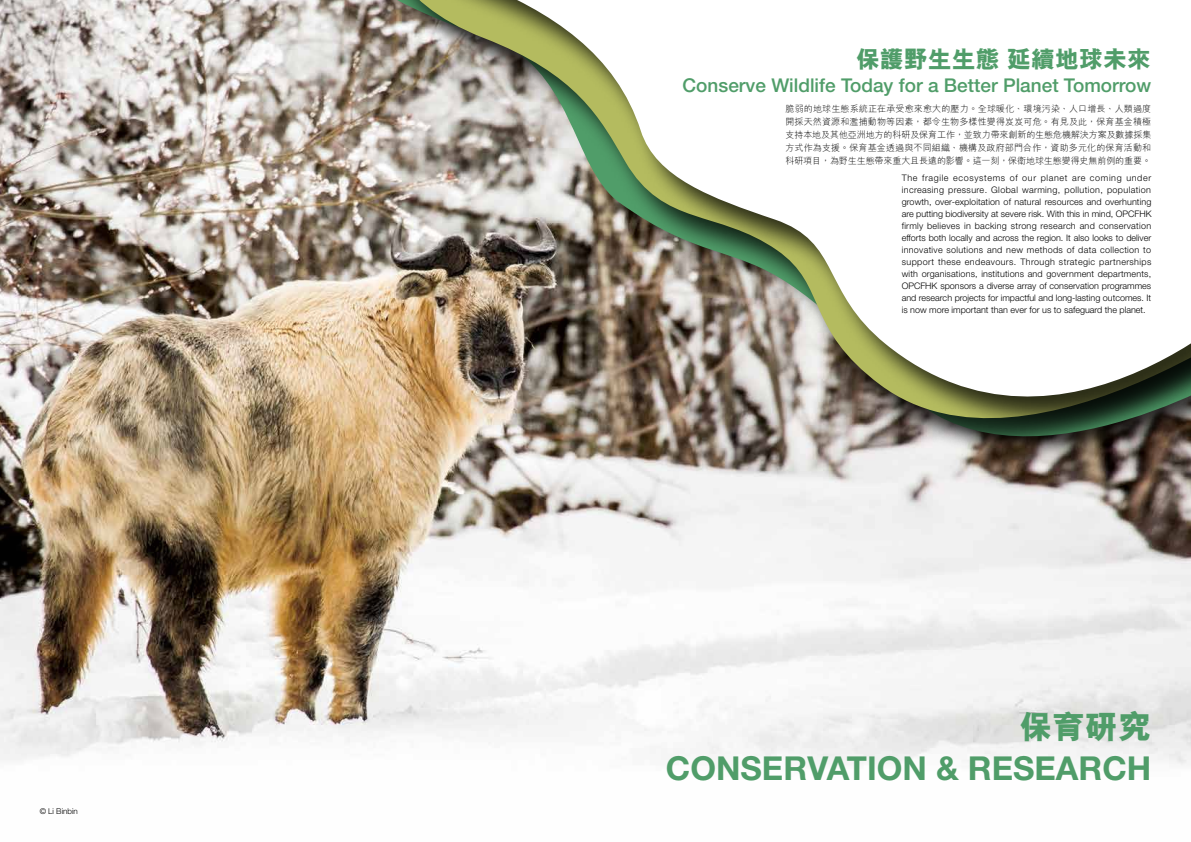
<style>
.page{position:relative;width:1191px;height:842px;background:#fff}
.page>*{position:absolute;margin:0;border:0;box-sizing:border-box;transform-origin:0 0}
.t1{font:700 33px "Helvetica Neue LT Std";color:#509d69}
.t2{font:800 33px "M Hei HK";color:#509d69}
.t3{font:800 24px "M Hei HK";color:#509d69}
.t4{font:500 19px "Helvetica Neue LT Std";color:#509d69}
.t5{font:300 9px/12px "Helvetica Neue LT Std";color:#000;text-align:justify}
.t6{font:300 9px/13px "M Hei HK";letter-spacing:-.01em;color:#000;text-align:justify}
.t7{font:300 8px "Helvetica Neue LT Std";color:#000}
</style>
<div class="page">
<img style="left:0;top:0;width:1191px;height:765px">
<img style="left:307px;top:0;width:884px;height:501px">
<img style="left:349px;top:0;width:842px;height:488px">
<p class="t7" style="left:40px;top:806px;width:40px">© Li Binbin</p>
<h2 class="t3" style="left:855px;top:43px;width:297px">保護野生生態 延續地球未來</h2>
<h3 class="t4" style="left:682px;top:74px;width:470px">Conserve Wildlife Today for a Better Planet Tomorrow</h3>
<p class="t6" style="left:785px;top:102px;width:367px">脆弱的地球生態系統正在承受愈來愈大的壓力。全球暖化、環境污染、人口增長、人類過度開採天然資源和濫捕動物等因素，都令生物多樣性變得岌岌可危。有見及此，保育基金積極支持本地及其他亞洲地方的科研及保育工作，並致力帶來創新的生態危機解決方案及數據採集方式作為支援。保育基金透過與不同組織、機構及政府部門合作，資助多元化的保育活動和科研項目，為野生生態帶來重大且長遠的影響。這一刻，保衛地球生態變得史無前例的重要。</p>
<p class="t5" style="left:901px;top:172px;width:251px">The fragile ecosystems of our planet are coming under increasing pressure. Global warming, pollution, population growth, over-exploitation of natural resources and overhunting are putting biodiversity at severe risk. With this in mind, OPCFHK firmly believes in backing strong research and conservation efforts both locally and across the region. It also looks to deliver innovative solutions and new methods of data collection to support these endeavours. Through strategic partnerships with organisations, institutions and government departments, OPCFHK sponsors a diverse array of conservation programmes and research projects for impactful and long-lasting outcomes. It is now more important than ever for us to safeguard the planet.</p>
<h1 class="t2" style="left:1019px;top:705px;width:133px">保育研究</h1>
<h1 class="t1" style="left:666px;top:747px;width:487px">CONSERVATION &amp; RESEARCH</h1>
</div>
